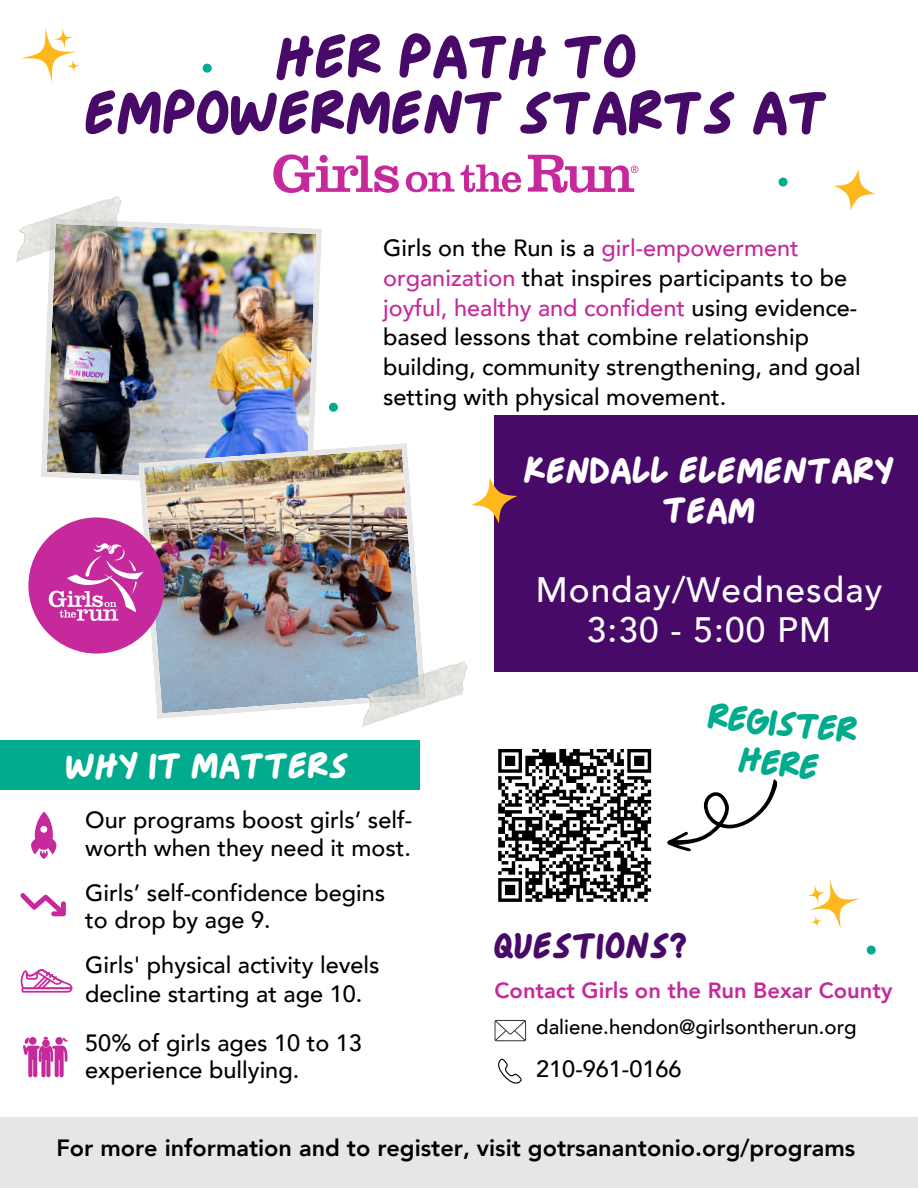
<style>
.page{position:relative;width:918px;height:1188px;background:#fff}
.page>*{position:absolute;margin:0;border:0;box-sizing:border-box;transform-origin:0 0}
.t1{font:58.8px/56.1px "Everygirl";letter-spacing:.025em;color:#470a68;text-align:center}
.t2{font:35.25px/40.5px "Everygirl";letter-spacing:.03em;color:#fff;text-align:center}
.t3{font:500 35.25px/40.5px "Avenir";letter-spacing:.03em;color:#fff;text-align:center}
.t4{font:35.25px/40.8px "Everygirl";color:#00ab8e;text-align:center}
.t5{font:35.25px "Everygirl";letter-spacing:.03em;color:#470a68}
.t6{font:500 23.55px/29.7px "Avenir";color:#000}
.t7{font:800 23.55px "Avenir";color:#000}
.t8{font:800 22.05px "Avenir";color:#c5299b}
.t9{font:500 20.55px "Avenir";color:#000}
.s1{color:#c5299b}
</style>
<div class="page">
<svg style="left:273px;top:154px;width:126px;height:39px"></svg>
<svg style="left:406px;top:165px;width:116px;height:27px"></svg>
<svg style="left:528px;top:155px;width:110px;height:38px"></svg>
<img style="left:41px;top:222px;width:281px;height:259px">
<img style="left:15px;top:196px;width:115px;height:69px">
<img style="left:138px;top:443px;width:285px;height:276px">
<div style="left:495px;top:415px;width:423px;height:257px;background:#470a68"></div>
<div style="left:0;top:740px;width:420px;height:50px;background:#00ab8e"></div>
<img style="left:353px;top:658px;width:115px;height:69px">
<svg style="left:31px;top:812px;width:26px;height:47px"></svg>
<svg style="left:20px;top:893px;width:46px;height:23px"></svg>
<svg style="left:21px;top:969px;width:51px;height:24px"></svg>
<svg style="left:23px;top:1037px;width:45px;height:40px"></svg>
<div style="left:28px;top:517px;width:136px;height:137px;background:#c5299b;border-radius:50%"></div>
<svg style="left:49px;top:543px;width:95px;height:78px"></svg>
<svg style="left:21px;top:27px;width:59px;height:56px"></svg>
<svg style="left:807px;top:879px;width:54px;height:51px"></svg>
<svg style="left:471px;top:473px;width:46px;height:55px"></svg>
<svg style="left:835px;top:170px;width:40px;height:40px"></svg>
<div style="left:0;top:1117px;width:918px;height:71px;background:#e5e6e5"></div>
<svg style="left:495px;top:1020px;width:31px;height:21px"></svg>
<svg style="left:498px;top:1058px;width:24px;height:26px"></svg>
<svg style="left:779px;top:178px;width:9px;height:9px"></svg>
<svg style="left:203px;top:64px;width:9px;height:9px"></svg>
<svg style="left:329px;top:403px;width:9px;height:9px"></svg>
<svg style="left:867px;top:946px;width:9px;height:9px"></svg>
<svg style="left:498px;top:749px;width:280px;height:153px"></svg>
<h1 class="t1" style="left:85px;top:28px;width:743px">HER PATH TO<br>EMPOWERMENT STARTS AT</h1>
<p class="t6" style="left:383px;top:234px;width:479px">Girls on the Run is a <span class="s1">girl-empowerment organization</span> that inspires participants to be <span class="s1">joyful, healthy and confident</span> using evidence&shy;based lessons that combine relationship building, community strengthening, and goal setting with physical movement.</p>
<h2 class="t2" style="left:524px;top:450px;width:372px">KENDALL ELEMENTARY<br>TEAM</h2>
<h2 class="t2" style="left:66px;top:745px;width:284px">WHY IT MATTERS</h2>
<p class="t6" style="left:85px;top:806px;width:329px;line-height:28.7px">Our programs boost girls’ self&shy;worth when they need it most.</p>
<p class="t6" style="left:85px;top:881px;width:302px;line-height:26.4px">Girls’ self-confidence begins to drop by age 9.</p>
<p class="t6" style="left:85px;top:951px;width:296px;line-height:28.7px">Girls' physical activity levels decline starting at age 10.</p>
<p class="t6" style="left:85px;top:1031px;width:278px;line-height:26.4px">50% of girls ages 10 to 13 experience bullying.</p>
<h2 class="t3" style="left:536px;top:570px;width:348px">Monday/Wednesday<br>3:30 - 5:00 PM</h2>
<h2 class="t4" style="left:711px;top:695px;width:151px;rotate:6deg">REGISTER<br>HERE</h2>
<h2 class="t5" style="left:494px;top:924px;width:194px">QUESTIONS?</h2>
<p class="t8" style="left:495px;top:976px;width:399px">Contact Girls on the Run Bexar County</p>
<p class="t9" style="left:536px;top:1014px;width:322px">daliene.hendon@girlsontherun.org</p>
<p class="t6" style="left:536px;top:1055px;width:147px">210-961-0166</p>
<p class="t7" style="left:56px;top:1132px;width:800px">For more information and to register, visit gotrsanantonio.org/programs</p>
</div>
